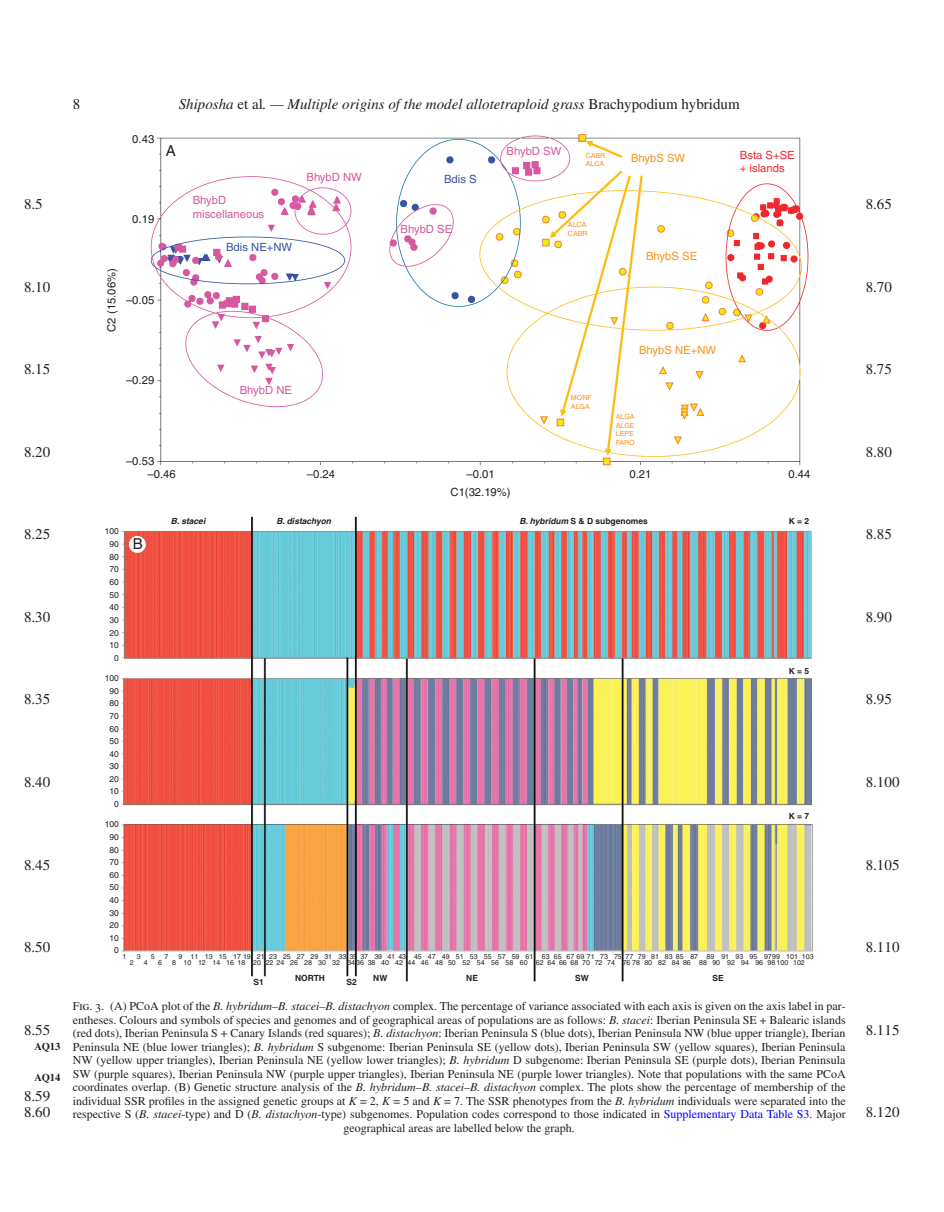
<style>
.page{position:relative;width:944px;height:1212px;background:#fff}
.page>*{position:absolute;margin:0;border:0;box-sizing:border-box;transform-origin:0 0}
.t1{font:15px/16.5px "Times LT Std";color:#231f20}
.t2{font:italic 15px "Times LT Std";color:#231f20}
.t3{font:15px "Helvetica";color:#231f20}
.t4{font:12px/13.5px "Times LT Std";color:#231f20;text-align:center}
.t5{font:11.25px/13.8px "Helvetica";color:#231f20}
.t6{font:11.25px/13.5px "Helvetica";color:#d658a0}
.t7{font:11.25px "Helvetica";color:#f7961d}
.t8{font:11.25px/13.5px "Helvetica";color:#ee292e}
.t9{font:11.25px "Helvetica";color:#3854a4}
.t10{font:11.25px "Helvetica";color:#3853a3}
.t11{font:700 10.5px "Times LT Std";color:#231f20}
.t12{font:8.4px/12.6px "Helvetica";color:#231f20;text-align:center}
.t13{font:700 8.4px "Helvetica";color:#231f20}
.t14{font:italic 700 8.4px "Helvetica";color:#231f20}
.t15{font:7.05px "Helvetica";color:#231f20}
.t16{font:7.05px/8.4px "Helvetica";color:#f7941d}
.s1{font-style:normal}
.s2{font-style:italic}
.s3{color:#00f}
</style>
<div class="page">
<img style="left:151px;top:134px;width:658px;height:332px">
<img style="left:121px;top:516px;width:692px;height:466px">
<div style="left:129px;top:536px;width:17px;height:17px;background:#fff;border-radius:50%"></div>
<p class="t1" style="left:73px;top:95px;width:9px">8</p>
<p class="t2" style="left:179px;top:95px;width:562px">Shiposha <span class="s1">et al</span>. — Multiple origins of the model allotetraploid grass <span class="s1">Brachypodium hybridum</span></p>
<p class="t5" style="left:132px;top:132px;width:23px">0.43</p>
<p class="t3" style="left:166px;top:142px;width:12px">A</p>
<p class="t6" style="left:306px;top:170px;width:57px">BhybD NW</p>
<p class="t10" style="left:444px;top:173px;width:34px">Bdis S</p>
<p class="t6" style="left:506px;top:145px;width:56px">BhybD SW</p>
<p class="t16" style="left:585px;top:151px;width:21px">CABR<br>ALCA</p>
<p class="t7" style="left:631px;top:152px;width:56px">BhybS SW</p>
<p class="t8" style="left:739px;top:148px;width:56px">Bsta S+SE + islands</p>
<p class="t1" style="left:24px;top:196px;width:20px">8.5</p>
<p class="t5" style="left:132px;top:212px;width:23px">0.19</p>
<p class="t6" style="left:193px;top:193px;width:73px">BhybD miscellaneous</p>
<p class="t6" style="left:400px;top:222px;width:53px">BhybD SE</p>
<p class="t16" style="left:568px;top:221px;width:21px">ALCA<br>CABR</p>
<p class="t1" style="left:865px;top:196px;width:28px">8.65</p>
<p class="t9" style="left:226px;top:240px;width:68px">Bdis NE+NW</p>
<p class="t7" style="left:646px;top:249px;width:53px">BhybS SE</p>
<p class="t1" style="left:24px;top:278px;width:28px">8.10</p>
<p class="t5" style="left:104px;top:331px;width:65px;rotate:-90deg">C2 (15.06%)</p>
<p class="t5" style="left:126px;top:293px;width:30px">–0.05</p>
<p class="t1" style="left:865px;top:278px;width:28px">8.70</p>
<p class="t7" style="left:639px;top:343px;width:79px">BhybS NE+NW</p>
<p class="t1" style="left:24px;top:361px;width:28px">8.15</p>
<p class="t5" style="left:126px;top:373px;width:30px">–0.29</p>
<p class="t6" style="left:240px;top:383px;width:54px">BhybD NE</p>
<p class="t16" style="left:571px;top:394px;width:22px">MONF<br>ALGA</p>
<p class="t1" style="left:865px;top:361px;width:28px">8.75</p>
<p class="t1" style="left:24px;top:443px;width:28px">8.20</p>
<p class="t5" style="left:148px;top:453px;width:30px;text-indent:-22px">–0.53 –0.46</p>
<p class="t16" style="left:616px;top:413px;width:20px">ALGA<br>ALGE<br>LEPE<br>FARO</p>
<p class="t5" style="left:307px;top:467px;width:30px">–0.24</p>
<p class="t5" style="left:450px;top:465px;width:62px;line-height:17.7px;text-align:center">–0.01<br>C1(32.19%)</p>
<p class="t5" style="left:629px;top:467px;width:23px">0.21</p>
<p class="t5" style="left:788px;top:467px;width:23px">0.44</p>
<p class="t1" style="left:865px;top:443px;width:28px">8.80</p>
<p class="t14" style="left:171px;top:516px;width:36px">B. stacei</p>
<p class="t14" style="left:276px;top:516px;width:56px">B. distachyon</p>
<p class="t13" style="left:519px;top:516px;width:130px"><span class="s2">B. hybridum</span> S &amp; D subgenomes</p>
<p class="t13" style="left:788px;top:516px;width:22px">K = 2</p>
<p class="t1" style="left:24px;top:526px;width:28px">8.25</p>
<p class="t1" style="left:24px;top:608px;width:28px">8.30</p>
<p class="t1" style="left:24px;top:691px;width:28px">8.35</p>
<p class="t1" style="left:24px;top:773px;width:28px">8.40</p>
<p class="t1" style="left:24px;top:856px;width:28px">8.45</p>
<p class="t1" style="left:24px;top:938px;width:28px">8.50</p>
<p class="t12" style="left:105px;top:525px;width:16px">100</p>
<p class="t12" style="left:109px;top:538px;width:11px">90<br>80<br>70<br>60<br>50<br>40<br>30<br>20<br>10<br>0</p>
<p class="t12" style="left:105px;top:672px;width:16px;text-align:right">100<br>90<br>80<br>70<br>60<br>50<br>40<br>30<br>20<br>10<br>0</p>
<p class="t12" style="left:105px;top:818px;width:16px">100<br>90<br>80<br>70<br>60<br>50<br>40<br>30<br>20<br>10</p>
<p class="t3" style="left:133px;top:535px;width:12px">B</p>
<p class="t13" style="left:788px;top:666px;width:22px">K = 5</p>
<p class="t13" style="left:788px;top:810px;width:22px">K = 7</p>
<p class="t12" style="left:114px;top:944px;width:6px">0</p>
<p class="t15" style="left:257px;top:952px;width:558px">21 23 25 27 29 31 33 35 37 39 41 43 45 47 49 51 53 55 57 59 61 63 65 67 69 71 73 75 77 79 81 83 85 87 89 91 93 95 9799 101 103</p>
<p class="t15" style="left:123px;top:952px;width:5px">1</p>
<p class="t15" style="left:137px;top:952px;width:5px">3</p>
<p class="t15" style="left:130px;top:958px;width:5px">2</p>
<p class="t15" style="left:144px;top:958px;width:5px">4</p>
<p class="t15" style="left:158px;top:958px;width:5px">6</p>
<p class="t15" style="left:172px;top:958px;width:74px">8 10 12 14 16 18</p>
<p class="t15" style="left:151px;top:952px;width:5px">5</p>
<p class="t15" style="left:165px;top:952px;width:5px">7</p>
<p class="t15" style="left:178px;top:952px;width:74px">9 11 13 15 1719</p>
<p class="t15" style="left:266px;top:958px;width:540px">22 24 26 28 30 32 34 36 38 40 42 44 46 48 50 52 54 56 58 60 62 64 66 68 70 72 74 76 78 80 82 84 86 88 90 92 94 96 98 100 102</p>
<p class="t15" style="left:253px;top:958px;width:9px">20</p>
<p class="t13" style="left:253px;top:976px;width:12px">S1</p>
<p class="t13" style="left:346px;top:976px;width:12px">S2</p>
<p class="t13" style="left:295px;top:973px;width:31px">NORTH</p>
<p class="t13" style="left:373px;top:973px;width:16px">NW</p>
<p class="t13" style="left:466px;top:973px;width:13px">NE</p>
<p class="t13" style="left:575px;top:973px;width:15px">SW</p>
<p class="t13" style="left:712px;top:973px;width:13px">SE</p>
<p class="t1" style="left:865px;top:526px;width:28px">8.85</p>
<p class="t1" style="left:865px;top:608px;width:28px">8.90</p>
<p class="t1" style="left:865px;top:691px;width:28px">8.95</p>
<p class="t1" style="left:865px;top:773px;width:35px">8.100</p>
<p class="t1" style="left:865px;top:856px;width:35px">8.105</p>
<p class="t1" style="left:865px;top:938px;width:35px">8.110</p>
<p class="t1" style="left:24px;top:1021px;width:28px">8.55</p>
<p class="t11" style="left:35px;top:1039px;width:27px">AQ13</p>
<p class="t11" style="left:35px;top:1071px;width:27px">AQ14</p>
<p class="t1" style="left:24px;top:1087px;width:28px">8.59<br>8.60</p>
<p class="t4" style="left:73px;top:999px;width:774px">Fig. 3. (A) PCoA plot of the <span class="s2">B. hybridum–B. stacei–B. distachyon</span> complex. The percentage of variance associated with each axis is given on the axis label in par&shy;entheses. Colours and symbols of species and genomes and of geographical areas of populations are as follows: <span class="s2">B. stacei</span>: Iberian Peninsula SE + Balearic islands (red dots), Iberian Peninsula S + Canary Islands (red squares); <span class="s2">B. distachyon</span>: Iberian Peninsula S (blue dots), Iberian Peninsula NW (blue upper triangle), Iberian Peninsula NE (blue lower triangles); <span class="s2">B. hybridum</span> S subgenome: Iberian Peninsula SE (yellow dots), Iberian Peninsula SW (yellow squares), Iberian Peninsula NW (yellow upper triangles), Iberian Peninsula NE (yellow lower triangles); <span class="s2">B. hybridum</span> D subgenome: Iberian Peninsula SE (purple dots), Iberian Peninsula SW (purple squares), Iberian Peninsula NW (purple upper triangles), Iberian Peninsula NE (purple lower triangles). Note that populations with the same PCoA coordinates overlap. (B) Genetic structure analysis of the <span class="s2">B. hybridum–B. stacei–B. distachyon</span> complex. The plots show the percentage of membership of the individual SSR profiles in the assigned genetic groups at <span class="s2">K</span> = 2, <span class="s2">K</span> = 5 and <span class="s2">K</span> = 7. The SSR phenotypes from the <span class="s2">B. hybridum</span> individuals were separated into the respective S (<span class="s2">B. stacei</span>-type) and D (<span class="s2">B. distachyon</span>-type) subgenomes. Population codes correspond to those indicated in <span class="s3">Supplementary Data Table S3</span>. Major geographical areas are labelled below the graph.</p>
<p class="t1" style="left:865px;top:1021px;width:35px">8.115</p>
<p class="t1" style="left:865px;top:1103px;width:35px">8.120</p>
</div>
